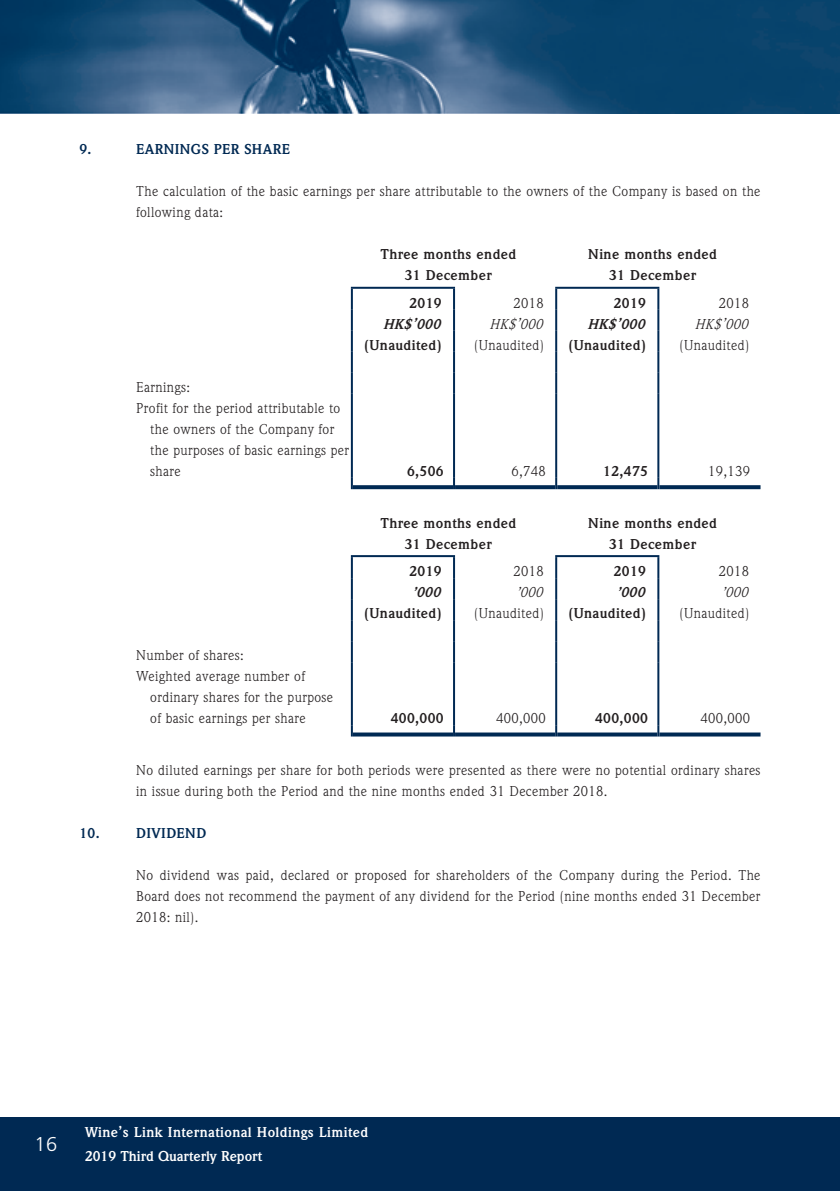
<style>
.page{position:relative;width:840px;height:1191px;background:#fff}
.page>*{position:absolute;margin:0;border:0;box-sizing:border-box;transform-origin:0 0}
.t1{font:300 20px "Frutiger LT Std";color:#fff}
.t2{font:14px/21px "Weidemann Std";letter-spacing:.025em;color:#231f20}
.t3{font:700 14px "Weidemann Std";letter-spacing:.03em;color:#231f20}
.t4{font:700 14px/24px "Weidemann Std";letter-spacing:.03em;color:#fff}
.t5{font:700 14px "Weidemann Std";letter-spacing:.03em;color:#002953}
.t6{font:italic 700 14px "Weidemann Std";color:#231f20}
.t7{font:italic 14px "Weidemann Std";color:#231f20}
</style>
<div class="page">
<div style="left:0;top:1117px;width:839px;height:74px;background:#002953"></div>
<img style="left:0;top:0;width:839px;height:113px">
<hr style="left:350px;top:287px;width:105px;height:2px;background:#002953">
<hr style="left:350px;top:289px;width:2px;height:21px;background:#002953">
<hr style="left:453px;top:289px;width:2px;height:21px;background:#002953">
<hr style="left:555px;top:287px;width:104px;height:2px;background:#002953">
<hr style="left:555px;top:289px;width:2px;height:21px;background:#002953">
<hr style="left:657px;top:289px;width:2px;height:21px;background:#002953">
<hr style="left:350px;top:310px;width:2px;height:21px;background:#002953">
<hr style="left:453px;top:310px;width:2px;height:21px;background:#002953">
<hr style="left:555px;top:310px;width:2px;height:21px;background:#002953">
<hr style="left:657px;top:310px;width:2px;height:21px;background:#002953">
<hr style="left:350px;top:331px;width:2px;height:21px;background:#002953">
<hr style="left:453px;top:331px;width:2px;height:21px;background:#002953">
<hr style="left:555px;top:331px;width:2px;height:21px;background:#002953">
<hr style="left:657px;top:331px;width:2px;height:21px;background:#002953">
<hr style="left:350px;top:352px;width:2px;height:21px;background:#002953">
<hr style="left:453px;top:352px;width:2px;height:21px;background:#002953">
<hr style="left:555px;top:352px;width:2px;height:21px;background:#002953">
<hr style="left:657px;top:352px;width:2px;height:21px;background:#002953">
<hr style="left:350px;top:373px;width:2px;height:21px;background:#002953">
<hr style="left:453px;top:373px;width:2px;height:21px;background:#002953">
<hr style="left:555px;top:373px;width:2px;height:21px;background:#002953">
<hr style="left:657px;top:373px;width:2px;height:21px;background:#002953">
<hr style="left:350px;top:394px;width:2px;height:84px;background:#002953">
<hr style="left:453px;top:394px;width:2px;height:84px;background:#002953">
<hr style="left:555px;top:394px;width:2px;height:84px;background:#002953">
<hr style="left:657px;top:394px;width:2px;height:84px;background:#002953">
<svg style="left:350px;top:478px;width:2px;height:11px"></svg>
<svg style="left:453px;top:478px;width:2px;height:11px"></svg>
<svg style="left:555px;top:478px;width:2px;height:11px"></svg>
<svg style="left:657px;top:478px;width:2px;height:11px"></svg>
<svg style="left:352px;top:485px;width:101px;height:4px"></svg>
<svg style="left:455px;top:485px;width:100px;height:4px"></svg>
<svg style="left:557px;top:485px;width:100px;height:4px"></svg>
<svg style="left:659px;top:485px;width:101px;height:4px"></svg>
<hr style="left:350px;top:555px;width:105px;height:2px;background:#002953">
<hr style="left:350px;top:557px;width:2px;height:21px;background:#002953">
<hr style="left:453px;top:557px;width:2px;height:21px;background:#002953">
<hr style="left:555px;top:555px;width:104px;height:2px;background:#002953">
<hr style="left:555px;top:557px;width:2px;height:21px;background:#002953">
<hr style="left:657px;top:557px;width:2px;height:21px;background:#002953">
<hr style="left:350px;top:578px;width:2px;height:21px;background:#002953">
<hr style="left:453px;top:578px;width:2px;height:21px;background:#002953">
<hr style="left:555px;top:578px;width:2px;height:21px;background:#002953">
<hr style="left:657px;top:578px;width:2px;height:21px;background:#002953">
<hr style="left:350px;top:599px;width:2px;height:21px;background:#002953">
<hr style="left:453px;top:599px;width:2px;height:21px;background:#002953">
<hr style="left:555px;top:599px;width:2px;height:21px;background:#002953">
<hr style="left:657px;top:599px;width:2px;height:21px;background:#002953">
<hr style="left:350px;top:620px;width:2px;height:21px;background:#002953">
<hr style="left:453px;top:620px;width:2px;height:21px;background:#002953">
<hr style="left:555px;top:620px;width:2px;height:21px;background:#002953">
<hr style="left:657px;top:620px;width:2px;height:21px;background:#002953">
<hr style="left:350px;top:641px;width:2px;height:21px;background:#002953">
<hr style="left:453px;top:641px;width:2px;height:21px;background:#002953">
<hr style="left:555px;top:641px;width:2px;height:21px;background:#002953">
<hr style="left:657px;top:641px;width:2px;height:21px;background:#002953">
<hr style="left:350px;top:662px;width:2px;height:63px;background:#002953">
<hr style="left:453px;top:662px;width:2px;height:63px;background:#002953">
<hr style="left:555px;top:662px;width:2px;height:63px;background:#002953">
<hr style="left:657px;top:662px;width:2px;height:63px;background:#002953">
<svg style="left:350px;top:725px;width:2px;height:11px"></svg>
<svg style="left:453px;top:725px;width:2px;height:11px"></svg>
<svg style="left:555px;top:725px;width:2px;height:11px"></svg>
<svg style="left:657px;top:725px;width:2px;height:11px"></svg>
<svg style="left:352px;top:732px;width:101px;height:4px"></svg>
<svg style="left:455px;top:732px;width:100px;height:4px"></svg>
<svg style="left:557px;top:732px;width:100px;height:4px"></svg>
<svg style="left:659px;top:732px;width:101px;height:4px"></svg>
<p class="t5" style="left:79px;top:144px;width:14px">9.</p>
<p class="t5" style="left:136px;top:144px;width:155px">EARNINGS PER SHARE</p>
<p class="t2" style="left:136px;top:182px;width:625px">The calculation of the basic earnings per share attributable to the owners of the Company is based on the following data:</p>
<p class="t3" style="left:380px;top:249px;width:137px">Three months ended</p>
<p class="t3" style="left:588px;top:249px;width:130px">Nine months ended</p>
<p class="t3" style="left:404px;top:270px;width:89px">31 December</p>
<p class="t3" style="left:608px;top:270px;width:89px">31 December</p>
<p class="t3" style="left:409px;top:298px;width:34px">2019</p>
<p class="t2" style="left:513px;top:294px;width:32px">2018</p>
<p class="t3" style="left:613px;top:298px;width:34px">2019</p>
<p class="t2" style="left:718px;top:294px;width:32px">2018</p>
<p class="t6" style="left:383px;top:319px;width:62px">HK$’000</p>
<p class="t7" style="left:489px;top:319px;width:58px">HK$’000</p>
<p class="t6" style="left:587px;top:319px;width:62px">HK$’000</p>
<p class="t7" style="left:694px;top:319px;width:58px">HK$’000</p>
<p class="t3" style="left:364px;top:340px;width:79px">(Unaudited)</p>
<p class="t2" style="left:474px;top:336px;width:71px">(Unaudited)</p>
<p class="t3" style="left:568px;top:340px;width:79px">(Unaudited)</p>
<p class="t2" style="left:679px;top:336px;width:71px">(Unaudited)</p>
<p class="t2" style="left:136px;top:378px;width:55px">Earnings:</p>
<p class="t2" style="left:136px;top:399px;width:205px">Profit for the period attributable to</p>
<p class="t2" style="left:150px;top:420px;width:185px">the owners of the Company for</p>
<p class="t2" style="left:150px;top:441px;width:200px">the purposes of basic earnings per</p>
<p class="t2" style="left:150px;top:462px;width:32px">share</p>
<p class="t3" style="left:407px;top:466px;width:38px">6,506</p>
<p class="t2" style="left:511px;top:462px;width:36px">6,748</p>
<p class="t3" style="left:603px;top:466px;width:46px">12,475</p>
<p class="t2" style="left:707px;top:462px;width:43px">19,139</p>
<p class="t3" style="left:380px;top:517px;width:137px">Three months ended</p>
<p class="t3" style="left:588px;top:517px;width:130px">Nine months ended</p>
<p class="t3" style="left:404px;top:538px;width:89px">31 December</p>
<p class="t3" style="left:608px;top:538px;width:89px">31 December</p>
<p class="t3" style="left:409px;top:566px;width:34px">2019</p>
<p class="t2" style="left:513px;top:562px;width:32px">2018</p>
<p class="t3" style="left:613px;top:566px;width:34px">2019</p>
<p class="t2" style="left:718px;top:562px;width:32px">2018</p>
<p class="t6" style="left:412px;top:587px;width:33px">’000</p>
<p class="t7" style="left:515px;top:587px;width:31px">’000</p>
<p class="t6" style="left:616px;top:587px;width:33px">’000</p>
<p class="t7" style="left:721px;top:587px;width:31px">’000</p>
<p class="t3" style="left:364px;top:608px;width:79px">(Unaudited)</p>
<p class="t2" style="left:474px;top:604px;width:71px">(Unaudited)</p>
<p class="t3" style="left:568px;top:608px;width:79px">(Unaudited)</p>
<p class="t2" style="left:679px;top:604px;width:71px">(Unaudited)</p>
<p class="t2" style="left:136px;top:646px;width:109px">Number of shares:</p>
<p class="t2" style="left:136px;top:667px;width:170px">Weighted average number of</p>
<p class="t2" style="left:150px;top:688px;width:184px">ordinary shares for the purpose</p>
<p class="t2" style="left:150px;top:709px;width:157px">of basic earnings per share</p>
<p class="t3" style="left:390px;top:713px;width:54px">400,000</p>
<p class="t2" style="left:496px;top:709px;width:51px">400,000</p>
<p class="t3" style="left:594px;top:713px;width:54px">400,000</p>
<p class="t2" style="left:700px;top:709px;width:51px">400,000</p>
<p class="t2" style="left:136px;top:761px;width:625px">No diluted earnings per share for both periods were presented as there were no potential ordinary shares in issue during both the Period and the nine months ended 31 December 2018.</p>
<p class="t5" style="left:79px;top:828px;width:22px">10.</p>
<p class="t5" style="left:136px;top:828px;width:71px">DIVIDEND</p>
<p class="t2" style="left:136px;top:866px;width:625px;text-align:justify">No dividend was paid, declared or proposed for shareholders of the Company during the Period. The Board does not recommend the payment of any dividend for the Period (nine months ended 31 December 2018: nil).</p>
<h1 class="t1" style="left:34px;top:1136px;width:24px">16</h1>
<p class="t4" style="left:85px;top:1121px;width:284px">Wine’s Link International Holdings Limited<br>2019 Third Quarterly Report</p>
</div>
